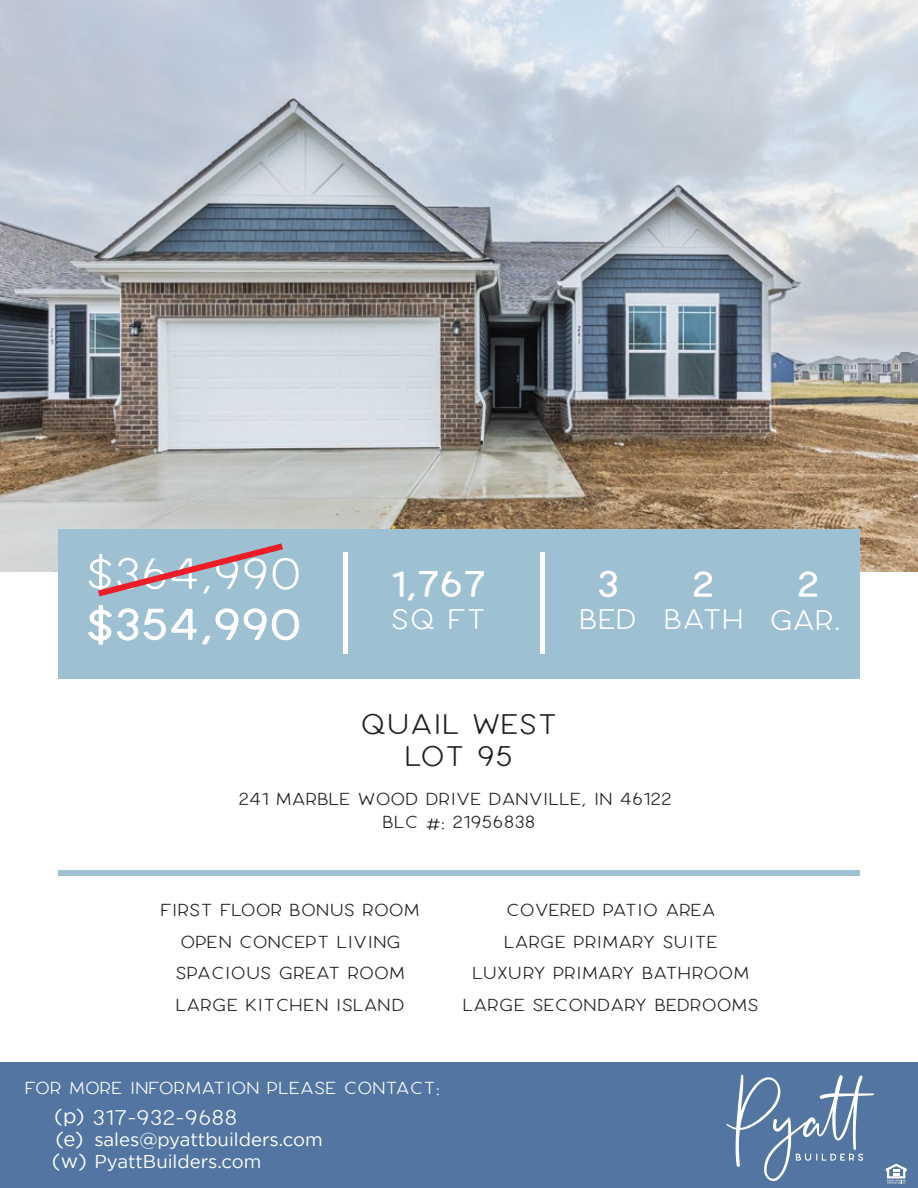
<style>
.page{position:relative;width:918px;height:1188px;background:#fff}
.page>*{position:absolute;margin:0;border:0;box-sizing:border-box;transform-origin:0 0}
.t1{font:300 52.05px "Larosa";color:#fff;scale:1.07 1}
.t2{font:500 52.05px "Larosa";color:#fff;scale:1.07 1}
.t3{font:500 43.05px "Larosa";color:#fff;scale:1.07 1}
.t4{font:300 33.45px "Larosa";color:#fff;scale:1.07 1}
.t5{font:300 33.45px/31.5px "Larosa";color:#231f20;text-align:center;scale:1.07 1}
.t6{font:300 24.9px "Larosa";color:#fff;scale:1.07 1}
.t7{font:300 20.55px/31.5px "Larosa";color:#231f20;text-align:center;scale:1.07 1}
.t8{font:300 20.55px "Larosa";color:#fff;scale:1.07 1}
.t9{font:20.25px/22.5px "Gotham";color:#fff}
.t10{font:18.45px/21.9px "Gotham";color:#fff}
.s1{font-size:20.25px}
</style>
<div class="page">
<img style="left:0;top:0;width:918px;height:572px">
<div style="left:58px;top:530px;width:802px;height:149px;background:#9dc0d2"></div>
<div style="left:58px;top:870px;width:802px;height:6px;background:#9dc0d2"></div>
<div style="left:540px;top:553px;width:5px;height:101px;background:#fff"></div>
<div style="left:343px;top:553px;width:5px;height:101px;background:#fff"></div>
<div style="left:0;top:1062px;width:918px;height:126px;background:#5276a1"></div>
<svg style="left:726px;top:1075px;width:148px;height:106px"></svg>
<svg style="left:886px;top:1164px;width:21px;height:20px"></svg>
<svg style="left:98px;top:543px;width:185px;height:54px"></svg>
<h1 class="t1" style="left:86px;top:541px;width:204px">$364,990</h1>
<h1 class="t2" style="left:86px;top:592px;width:203px">$354,990</h1>
<h2 class="t3" style="left:391px;top:557px;width:91px">1,767</h2>
<h3 class="t4" style="left:391px;top:598px;width:91px">SQ FT</h3>
<h2 class="t3" style="left:597px;top:557px;width:22px">3</h2>
<h3 class="t4" style="left:579px;top:598px;width:56px">BED</h3>
<h2 class="t3" style="left:692px;top:557px;width:23px">2</h2>
<h3 class="t4" style="left:664px;top:598px;width:76px">BATH</h3>
<h2 class="t3" style="left:797px;top:557px;width:23px">2</h2>
<h3 class="t4" style="left:770px;top:598px;width:68px">GAR.</h3>
<h3 class="t5" style="left:360px;top:707px;width:186px">QUAIL WEST<br>LOT 95</h3>
<p class="t7" style="left:238px;top:786px;width:407px;line-height:23.9px">241 MARBLE WOOD DRIVE DANVILLE, IN 46122<br>BLC #: 21956838</p>
<p class="t7" style="left:161px;top:894px;width:243px">FIRST FLOOR BONUS ROOM<br>OPEN CONCEPT LIVING<br>SPACIOUS GREAT ROOM<br>LARGE KITCHEN ISLAND</p>
<p class="t7" style="left:463px;top:894px;width:278px">COVERED PATIO AREA<br>LARGE PRIMARY SUITE<br>LUXURY PRIMARY BATHROOM<br>LARGE SECONDARY BEDROOMS</p>
<p class="t8" style="left:25px;top:1075px;width:390px">FOR MORE INFORMATION PLEASE CONTACT:</p>
<p class="t6" style="left:93px;top:1102px;width:137px">317-932-9688</p>
<p class="t10" style="left:52px;top:1129px;width:272px;text-indent:42px">sales@pyattbuilders.com <span class="s1">(w)</span> PyattBuilders.com</p>
<p class="t9" style="left:54px;top:1105px;width:32px">(p) (e)</p>
</div>
